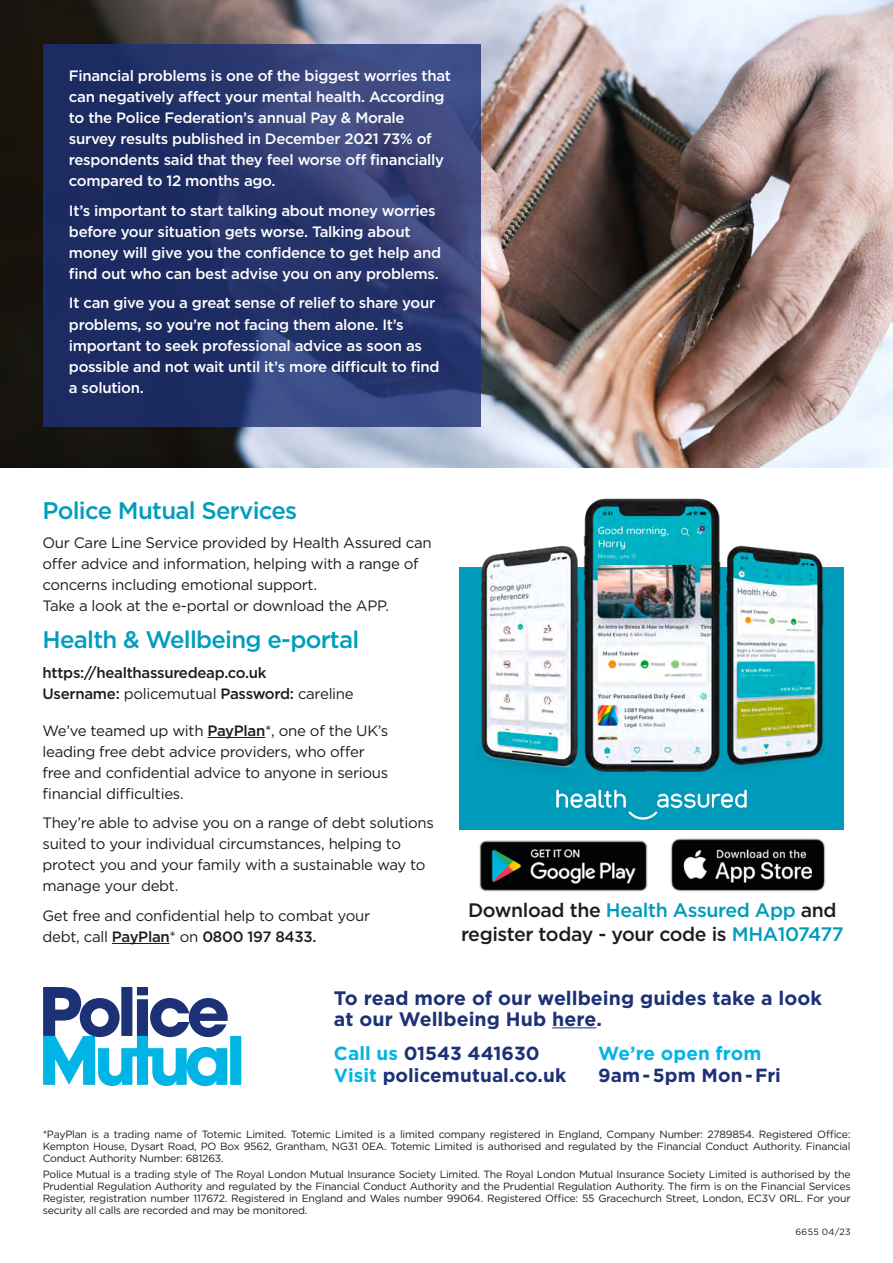
<style>
.page{position:relative;width:893px;height:1263px;background:#fff}
.page>*{position:absolute;margin:0;border:0;box-sizing:border-box;transform-origin:0 0}
.Story_Headers__Light{font:500 24px "Gotham";letter-spacing:-.03em;color:#009dbe}
.t1{font:500 19.5px/24px "Gotham";letter-spacing:-.02em;color:#1d1d1b;text-align:center}
.t2{font:700 19.5px/21px "Gotham";color:#1d3176}
.t3{font:700 18.9px/22px "Gotham";letter-spacing:.005em;color:#1d3176}
.Body_Copy{font:500 15px/21px "Gotham";letter-spacing:-.02em;color:#fff}
.Body_Copy-2{font:15px/21px "Gotham";letter-spacing:-.02em;color:#1d1d1b}
.t4{font:500 15px/21px "Gotham";letter-spacing:-.02em;color:#1d1d1b}
.t5{font:10.5px/12px "Gotham";letter-spacing:-.02em;color:#1d1d1b;text-align:justify}
.t6{font:9px "Gotham";letter-spacing:.03em;color:#1d1d1b}
.s1{font-weight:400}
.s2{font-weight:500}
.s3{color:#009bbb}
.s4{color:#00b5e5}
</style>
<div class="page">
<img style="left:0;top:0;width:893px;height:468px">
<svg style="left:43px;top:44px;width:437px;height:383px;background:#29376e"></svg>
<hr style="left:208px;top:737px;width:57px;height:1px;background:#1d1d1b">
<hr style="left:112px;top:943px;width:58px;height:1px;background:#1d1d1b">
<img style="left:670px;top:838px;width:156px;height:54px">
<img style="left:479px;top:840px;width:169px;height:52px">
<div style="left:460px;top:567px;width:384px;height:262px;background:#009bbb"></div>
<img style="left:584px;top:498px;width:137px;height:274px">
<img style="left:726px;top:545px;width:98px;height:223px">
<img style="left:481px;top:534px;width:104px;height:238px">
<img style="left:556px;top:789px;width:191px;height:32px">
<svg style="left:43px;top:987px;width:198px;height:99px"></svg>
<hr style="left:552px;top:1027px;width:44px;height:1px;background:#1d3176">
<p class="Body_Copy" style="left:69px;top:65px;width:384px">Financial problems is one of the biggest worries that can negatively affect your mental health. According to the Police Federation’s annual Pay &amp; Morale survey results published in December 2021 73% of respondents said that they feel worse off financially compared to 12 months ago.</p>
<p class="Body_Copy" style="left:69px;top:200px;width:374px">It’s important to start talking about money worries before your situation gets worse. Talking about money will give you the confidence to get help and find out who can best advise you on any problems.</p>
<p class="Body_Copy" style="left:69px;top:292px;width:372px">It can give you a great sense of relief to share your problems, so you’re not facing them alone. It’s important to seek professional advice as soon as possible and not wait until it’s more difficult to find a solution.</p>
<p class="Story_Headers__Light" style="left:43px;top:494px;width:256px">Police Mutual Services</p>
<p class="Body_Copy-2" style="left:43px;top:532px;width:391px">Our Care Line Service provided by Health Assured can offer advice and information, helping with a range of concerns including emotional support.<br>Take a look at the e-portal or download the APP.</p>
<p class="Story_Headers__Light" style="left:43px;top:624px;width:318px">Health &amp; Wellbeing e-portal</p>
<p class="t4" style="left:43px;top:662px;width:313px">https://healthassuredeap.co.uk<br>Username: <span class="s1">policemutual</span> Password: <span class="s1">careline</span></p>
<p class="Body_Copy-2" style="left:43px;top:720px;width:347px">We’ve teamed up with <span class="s2">PayPlan</span>*, one of the UK’s leading free debt advice providers, who offer free and confidential advice to anyone in serious financial difficulties.</p>
<p class="Body_Copy-2" style="left:43px;top:812px;width:393px">They’re able to advise you on a range of debt solutions suited to your individual circumstances, helping to protect you and your family with a sustainable way to manage your debt.</p>
<p class="Body_Copy-2" style="left:43px;top:905px;width:329px">Get free and confidential help to combat your debt, call <span class="s2">PayPlan</span>* on <span class="s2">0800 197 8433.</span></p>
<p class="t1" style="left:461px;top:897px;width:384px">Download the <span class="s3">Health Assured App</span> and register today - your code is <span class="s3">MHA107477</span></p>
<p class="t2" style="left:334px;top:987px;width:489px">To read more of our wellbeing guides take a look at our Wellbeing Hub here.</p>
<p class="t3" style="left:334px;top:1042px;width:234px"><span class="s4">Call us</span> 01543 441630<br><span class="s4">Visit</span> policemutual.co.uk</p>
<p class="t3" style="left:598px;top:1042px;width:184px"><span class="s4">We’re open from<br></span>9am - 5pm Mon - Fri</p>
<p class="t5" style="left:43px;top:1128px;width:809px">*PayPlan is a trading name of Totemic Limited. Totemic Limited is a limited company registered in England, Company Number: 2789854. Registered Office:<br>Kempton House, Dysart Road, PO Box 9562, Grantham, NG31 0EA. Totemic Limited is authorised and regulated by the Financial Conduct Authority. Financial Conduct Authority Number: 681263.</p>
<p class="t5" style="left:43px;top:1168px;width:809px">Police Mutual is a trading style of The Royal London Mutual Insurance Society Limited. The Royal London Mutual Insurance Society Limited is authorised by the Prudential Regulation Authority and regulated by the Financial Conduct Authority and the Prudential Regulation Authority. The firm is on the Financial Services Register, registration number 117672. Registered in England and Wales number 99064. Registered Office: 55 Gracechurch Street, London, EC3V 0RL. For your security all calls are recorded and may be monitored.</p>
<p class="t6" style="left:795px;top:1226px;width:57px">6655 04/23</p>
</div>
